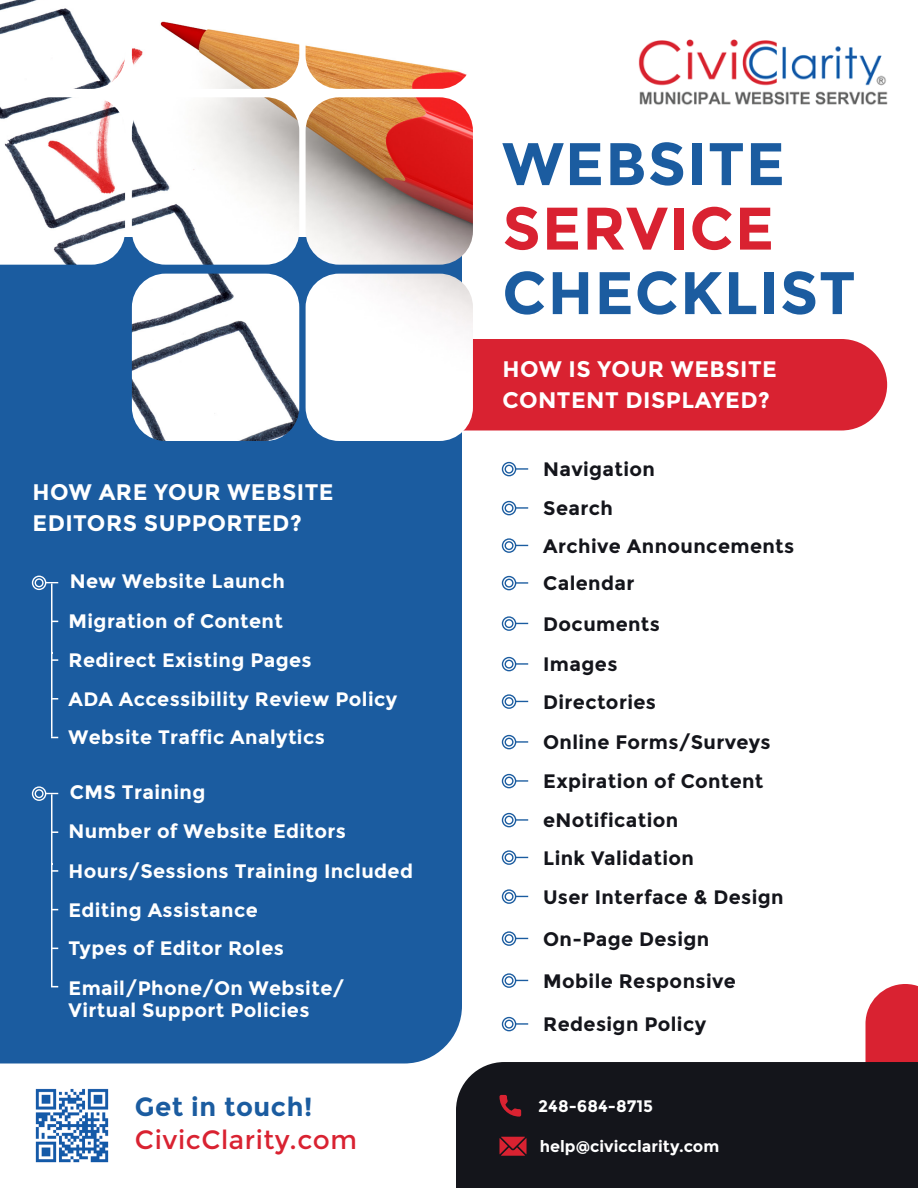
<style>
.page{position:relative;width:918px;height:1188px;background:#fff}
.page>*{position:absolute;margin:0;border:0;box-sizing:border-box;transform-origin:0 0}
.t1{font:700 60px "Montserrat";letter-spacing:.02em;color:#1b5ca0}
.t2{font:700 60px "Montserrat";letter-spacing:.02em;color:#d92231}
.t3{font:26.25px "Montserrat";letter-spacing:.02em;color:#d92231}
.t4{font:700 26.25px "Montserrat";letter-spacing:.02em;color:#1b5ca0}
.t5{font:700 22.5px/31.5px "Montserrat";letter-spacing:.02em;color:#fff}
.t6{font:700 19.5px/39.2px "Montserrat";letter-spacing:.02em;color:#fff}
.t7{font:700 19.5px/39px "Montserrat";letter-spacing:.02em;color:#14151b}
.t8{font:700 16.65px "Montserrat";color:#fff}
.t9{font:700 16.2px "Montserrat";color:#fff}
</style>
<div class="page">
<div style="left:0;top:237px;width:462px;height:827px;background:#1b5ca0"></div>
<div style="left:473px;top:339px;width:414px;height:91px;background:#d92231"></div>
<svg style="left:516px;top:468px;width:12px;height:2px"></svg>
<div style="left:502px;top:462px;width:14px;height:14px;border:1px solid #1b5ca0;border-radius:50%"></div>
<div style="left:505px;top:465px;width:9px;height:9px;border:1px solid #1b5ca0;border-radius:50%"></div>
<svg style="left:516px;top:507px;width:12px;height:2px"></svg>
<div style="left:502px;top:501px;width:14px;height:14px;border:1px solid #1b5ca0;border-radius:50%"></div>
<div style="left:505px;top:504px;width:9px;height:9px;border:1px solid #1b5ca0;border-radius:50%"></div>
<svg style="left:516px;top:545px;width:12px;height:1px"></svg>
<div style="left:502px;top:538px;width:14px;height:15px;border:1px solid #1b5ca0;border-radius:50%"></div>
<div style="left:505px;top:541px;width:9px;height:9px;border:1px solid #1b5ca0;border-radius:50%"></div>
<svg style="left:516px;top:582px;width:12px;height:2px"></svg>
<div style="left:502px;top:576px;width:14px;height:14px;border:1px solid #1b5ca0;border-radius:50%"></div>
<div style="left:505px;top:579px;width:9px;height:9px;border:1px solid #1b5ca0;border-radius:50%"></div>
<svg style="left:516px;top:623px;width:12px;height:1px"></svg>
<div style="left:502px;top:616px;width:14px;height:15px;border:1px solid #1b5ca0;border-radius:50%"></div>
<div style="left:505px;top:619px;width:9px;height:9px;border:1px solid #1b5ca0;border-radius:50%"></div>
<svg style="left:516px;top:663px;width:12px;height:2px"></svg>
<div style="left:502px;top:657px;width:14px;height:14px;border:1px solid #1b5ca0;border-radius:50%"></div>
<div style="left:505px;top:660px;width:9px;height:9px;border:1px solid #1b5ca0;border-radius:50%"></div>
<svg style="left:516px;top:701px;width:12px;height:1px"></svg>
<div style="left:502px;top:694px;width:14px;height:15px;border:1px solid #1b5ca0;border-radius:50%"></div>
<div style="left:505px;top:697px;width:9px;height:9px;border:1px solid #1b5ca0;border-radius:50%"></div>
<svg style="left:516px;top:741px;width:12px;height:2px"></svg>
<div style="left:502px;top:735px;width:14px;height:14px;border:1px solid #1b5ca0;border-radius:50%"></div>
<div style="left:505px;top:738px;width:9px;height:9px;border:1px solid #1b5ca0;border-radius:50%"></div>
<svg style="left:516px;top:780px;width:12px;height:2px"></svg>
<div style="left:502px;top:774px;width:14px;height:14px;border:1px solid #1b5ca0;border-radius:50%"></div>
<div style="left:505px;top:777px;width:9px;height:9px;border:1px solid #1b5ca0;border-radius:50%"></div>
<svg style="left:516px;top:819px;width:12px;height:2px"></svg>
<div style="left:502px;top:813px;width:14px;height:14px;border:1px solid #1b5ca0;border-radius:50%"></div>
<div style="left:505px;top:816px;width:9px;height:9px;border:1px solid #1b5ca0;border-radius:50%"></div>
<svg style="left:516px;top:857px;width:12px;height:1px"></svg>
<div style="left:502px;top:850px;width:14px;height:15px;border:1px solid #1b5ca0;border-radius:50%"></div>
<div style="left:505px;top:853px;width:9px;height:9px;border:1px solid #1b5ca0;border-radius:50%"></div>
<svg style="left:516px;top:896px;width:12px;height:1px"></svg>
<div style="left:502px;top:889px;width:14px;height:15px;border:1px solid #1b5ca0;border-radius:50%"></div>
<div style="left:505px;top:892px;width:9px;height:9px;border:1px solid #1b5ca0;border-radius:50%"></div>
<svg style="left:516px;top:938px;width:12px;height:1px"></svg>
<div style="left:502px;top:931px;width:14px;height:15px;border:1px solid #1b5ca0;border-radius:50%"></div>
<div style="left:505px;top:934px;width:9px;height:9px;border:1px solid #1b5ca0;border-radius:50%"></div>
<svg style="left:516px;top:980px;width:12px;height:1px"></svg>
<div style="left:502px;top:973px;width:14px;height:15px;border:1px solid #1b5ca0;border-radius:50%"></div>
<div style="left:505px;top:976px;width:9px;height:9px;border:1px solid #1b5ca0;border-radius:50%"></div>
<svg style="left:516px;top:1023px;width:12px;height:2px"></svg>
<div style="left:502px;top:1017px;width:14px;height:14px;border:1px solid #1b5ca0;border-radius:50%"></div>
<div style="left:505px;top:1020px;width:9px;height:9px;border:1px solid #1b5ca0;border-radius:50%"></div>
<svg style="left:866px;top:984px;width:52px;height:78px"></svg>
<div style="left:456px;top:1062px;width:462px;height:126px;background:#14151b"></div>
<svg style="left:500px;top:1095px;width:21px;height:22px"></svg>
<svg style="left:500px;top:1137px;width:27px;height:19px"></svg>
<img style="left:638px;top:39px;width:250px;height:66px">
<img style="left:35px;top:1088px;width:74px;height:75px">
<img style="left:132px;top:21px;width:167px;height:68px">
<img style="left:132px;top:274px;width:167px;height:167px">
<img style="left:132px;top:97px;width:167px;height:168px">
<img style="left:306px;top:274px;width:167px;height:167px">
<img style="left:306px;top:97px;width:167px;height:168px">
<img style="left:306px;top:45px;width:161px;height:44px">
<img style="left:0;top:0;width:125px;height:89px">
<img style="left:0;top:97px;width:125px;height:168px">
<svg style="left:46px;top:582px;width:12px;height:1px"></svg>
<svg style="left:52px;top:698px;width:6px;height:2px"></svg>
<div style="left:32px;top:576px;width:14px;height:14px;border:1px solid #fff;border-radius:50%"></div>
<div style="left:35px;top:578px;width:9px;height:9px;border:1px solid #fff;border-radius:50%"></div>
<hr style="left:51px;top:583px;width:1px;height:154px;background:#fff">
<svg style="left:52px;top:652px;width:6px;height:9px"></svg>
<svg style="left:46px;top:793px;width:12px;height:1px"></svg>
<svg style="left:52px;top:831px;width:6px;height:2px"></svg>
<div style="left:32px;top:786px;width:14px;height:15px;border:1px solid #fff;border-radius:50%"></div>
<div style="left:35px;top:789px;width:9px;height:9px;border:1px solid #fff;border-radius:50%"></div>
<hr style="left:51px;top:794px;width:1px;height:193px;background:#fff">
<svg style="left:52px;top:863px;width:6px;height:9px"></svg>
<p class="t5" style="left:33px;top:476px;width:302px">HOW ARE YOUR WEBSITE<br>EDITORS SUPPORTED?</p>
<p class="t6" style="left:69px;top:562px;width:330px">New Website Launch<br>Migration of Content<br>Redirect Existing Pages<br>ADA Accessibility Review Policy<br>Website Traffic Analytics</p>
<p class="t6" style="left:69px;top:773px;width:346px">CMS Training<br>Number of Website Editors<br>Hours/Sessions Training Included<br>Editing Assistance<br>Types of Editor Roles<br>Email/Phone/On Website/</p>
<p class="t6" style="left:69px;top:991px;width:242px">Virtual Support Policies</p>
<h2 class="t4" style="left:135px;top:1092px;width:179px">Get in touch!</h2>
<h2 class="t3" style="left:135px;top:1124px;width:224px">CivicClarity.com</h2>
<h1 class="t1" style="left:502px;top:128px;width:284px">WEBSITE</h1>
<h1 class="t2" style="left:502px;top:193px;width:273px">SERVICE</h1>
<h1 class="t1" style="left:502px;top:257px;width:355px">CHECKLIST</h1>
<p class="t5" style="left:502px;top:353px;width:276px">HOW IS YOUR WEBSITE<br>CONTENT DISPLAYED?</p>
<p class="t7" style="left:543px;top:450px;width:253px;line-height:38px">Navigation<br>Search<br>Archive Announcements<br>Calendar</p>
<p class="t7" style="left:543px;top:604px;width:118px;line-height:40.5px">Documents<br>Images</p>
<p class="t7" style="left:543px;top:682px;width:242px">Directories<br>Online Forms/Surveys<br>Expiration of Content eNotification<br>Link Validation<br>User Interface &amp; Design</p>
<p class="t7" style="left:543px;top:918px;width:194px;line-height:42px">On-Page Design<br>Mobile Responsive</p>
<p class="t7" style="left:543px;top:1005px;width:165px">Redesign Policy</p>
<p class="t8" style="left:538px;top:1096px;width:116px">248-684-8715</p>
<p class="t9" style="left:540px;top:1137px;width:181px">help@civicclarity.com</p>
</div>
